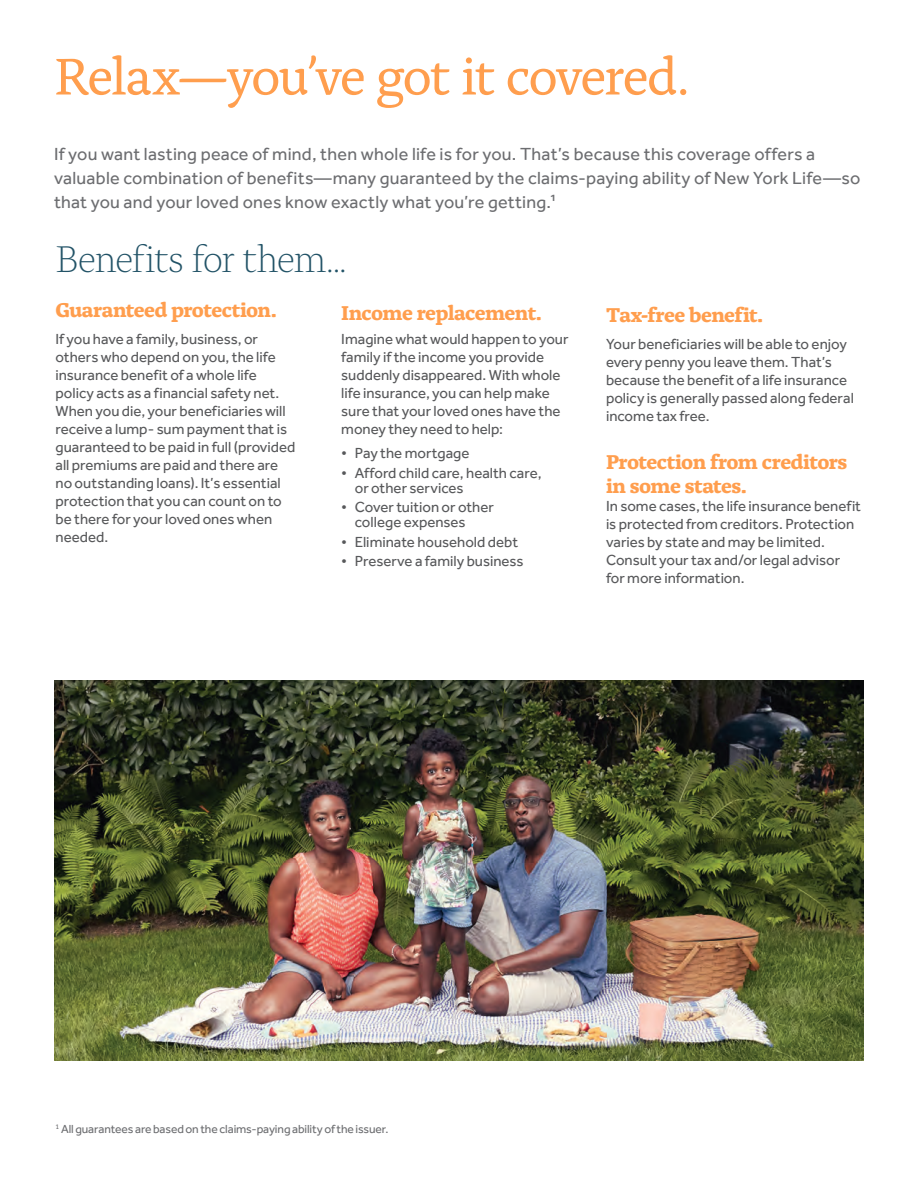
<style>
.page{position:relative;width:918px;height:1188px;background:#fff}
.page>*{position:absolute;margin:0;border:0;box-sizing:border-box;transform-origin:0 0}
.t1{font:54px "Alda OT";letter-spacing:-.045em;color:#ff9e4e}
.t2{font:300 39px "Alda OT";letter-spacing:-.045em;color:#225367}
.t3{font:700 21px/24px "Alda OT";letter-spacing:-.025em;color:#ff9e4e}
.t4{font:18px/24px "Effra Pro";letter-spacing:.015em;color:#6c6d70}
.t5{font:15px/18px "NYLIC Effra";color:#57585a}
.t6{font:15px/18px "Effra Pro";color:#57585a}
.t7{font:12px "NYLIC Effra";letter-spacing:-.005em;color:#6c6d70}
</style>
<div class="page">
<img style="left:54px;top:681px;width:810px;height:380px">
<h1 class="t1" style="left:54px;top:54px;width:637px">Relax—you’ve got it covered.</h1>
<p class="t4" style="left:54px;top:141px;width:808px">If you want lasting peace of mind, then whole life is for you. That’s because this coverage offers a valuable combination of benefits—many guaranteed by the claims-paying ability of New York Life—so that you and your loved ones know exactly what you’re getting.1</p>
<h2 class="t2" style="left:56px;top:243px;width:292px">Benefits for them...</h2>
<h3 class="t3" style="left:55px;top:300px;width:223px">Guaranteed protection.</h3>
<p class="t6" style="left:56px;top:330px;width:241px">If you have a family, business, or others who depend on you, the life insurance benefit of a whole life policy acts as a financial safety net.<br>When you die, your beneficiaries will receive a lump- sum payment that is guaranteed to be paid in full (provided all premiums are paid and there are no outstanding loans). It’s essential protection that you can count on to be there for your loved ones when needed.</p>
<h3 class="t3" style="left:341px;top:302px;width:202px">Income replacement.</h3>
<p class="t5" style="left:341px;top:330px;width:229px">Imagine what would happen to your family if the income you provide suddenly disappeared. With whole life insurance, you can help make sure that your loved ones have the money they need to help:</p>
<p class="t5" style="left:341px;top:444px;width:130px">• Pay the mortgage</p>
<p class="t5" style="left:355px;top:465px;width:188px;line-height:15px;text-indent:-14px">• Afford child care, health care, or other services</p>
<p class="t5" style="left:355px;top:500px;width:141px;line-height:15px;text-indent:-14px">• Cover tuition or other college expenses</p>
<p class="t5" style="left:341px;top:533px;width:178px">• Eliminate household debt</p>
<p class="t5" style="left:341px;top:552px;width:184px">• Preserve a family business</p>
<h3 class="t3" style="left:606px;top:305px;width:159px">Tax-free benefit.</h3>
<p class="t5" style="left:606px;top:335px;width:249px">Your beneficiaries will be able to enjoy every penny you leave them. That’s because the benefit of a life insurance policy is generally passed along federal income tax free.</p>
<h3 class="t3" style="left:606px;top:452px;width:243px">Protection from creditors in some states.</h3>
<p class="t5" style="left:606px;top:497px;width:257px">In some cases, the life insurance benefit is protected from creditors. Protection varies by state and may be limited.<br>Consult your tax and/or legal advisor for more information.</p>
<p class="t7" style="left:56px;top:1122px;width:335px"><sup>1</sup> All guarantees are based on the claims-paying ability of the issuer.</p>
</div>
